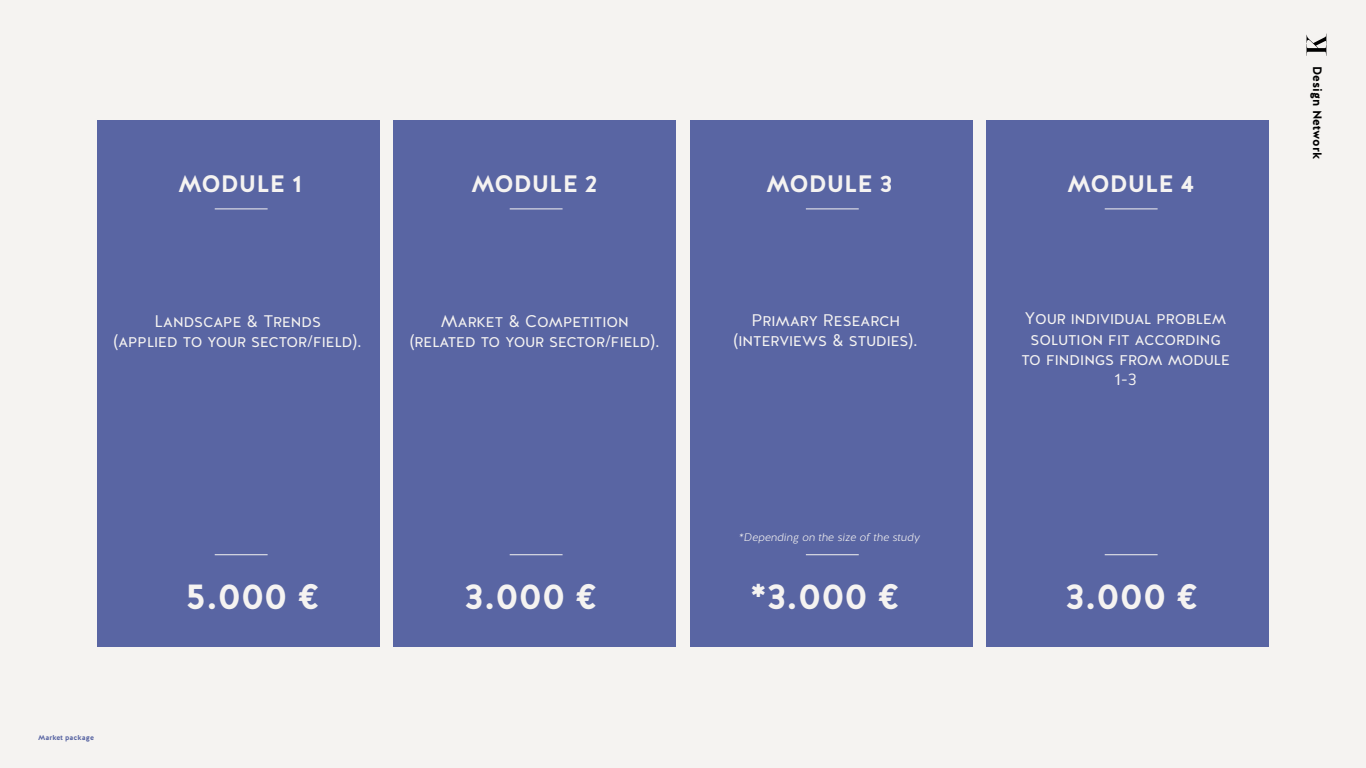
<style>
.page{position:relative;width:1366px;height:768px;background:#f5f3f1}
.page>*{position:absolute;margin:0;border:0;box-sizing:border-box;transform-origin:0 0}
.t1{font:700 36px "Halis GR";color:#f5f3f1}
.t2{font:700 23.8px "Halis GR";color:#f5f3f1}
.t3{font:16.8px/20.2px "Halis GR S Book";color:#f5f3f1;text-align:center}
.t4{font:700 12.2px "Halis GR";color:#000}
.t5{font:italic 300 11px "Halis GR";color:#f5f3f1}
.t6{font:700 7.3px "Halis GR";color:#5d6aad}
</style>
<div class="page">
<div style="left:97px;top:121px;width:282px;height:526px;background:#5965a3"></div>
<div style="left:394px;top:121px;width:282px;height:526px;background:#5965a3"></div>
<div style="left:690px;top:121px;width:282px;height:526px;background:#5965a3"></div>
<div style="left:987px;top:121px;width:282px;height:526px;background:#5965a3"></div>
<hr style="left:215px;top:208px;width:53px;height:1px;background:#f5f3f1">
<hr style="left:510px;top:208px;width:53px;height:1px;background:#f5f3f1">
<hr style="left:806px;top:208px;width:53px;height:1px;background:#f5f3f1">
<hr style="left:1105px;top:208px;width:53px;height:1px;background:#f5f3f1">
<hr style="left:215px;top:554px;width:53px;height:1px;background:#f5f3f1">
<hr style="left:510px;top:554px;width:53px;height:1px;background:#f5f3f1">
<hr style="left:806px;top:554px;width:53px;height:1px;background:#f5f3f1">
<hr style="left:1105px;top:554px;width:53px;height:1px;background:#f5f3f1">
<svg style="left:1307px;top:36px;width:19px;height:18px"></svg>
<h2 class="t2" style="left:178px;top:169px;width:125px">MODULE 1</h2>
<h2 class="t2" style="left:471px;top:169px;width:128px">MODULE 2</h2>
<h2 class="t2" style="left:766px;top:169px;width:128px">MODULE 3</h2>
<h2 class="t2" style="left:1067px;top:169px;width:128px">MODULE 4</h2>
<p class="t3" style="left:114px;top:311px;width:249px">Landscape &amp; Trends<br>(applied to your sector/field).</p>
<p class="t3" style="left:410px;top:311px;width:251px">Market &amp; Competition (related to your sector/field).</p>
<p class="t3" style="left:1021px;top:309px;width:210px">Your individual problem solution fit according to findings from module<br>1-3</p>
<p class="t3" style="left:734px;top:310px;width:185px">Primary Research (interviews &amp; studies).</p>
<p class="t6" style="left:38px;top:733px;width:58px">Market package</p>
<p class="t5" style="left:739px;top:530px;width:182px">*Depending on the size of the study</p>
<h1 class="t1" style="left:186px;top:574px;width:135px">5.000 €</h1>
<h1 class="t1" style="left:464px;top:574px;width:134px">3.000 €</h1>
<h1 class="t1" style="left:750px;top:574px;width:151px">*3.000 €</h1>
<h1 class="t1" style="left:1066px;top:574px;width:134px">3.000 €</h1>
<p class="t4" style="left:1325px;top:66px;width:95px;rotate:90deg">Design Network</p>
</div>
